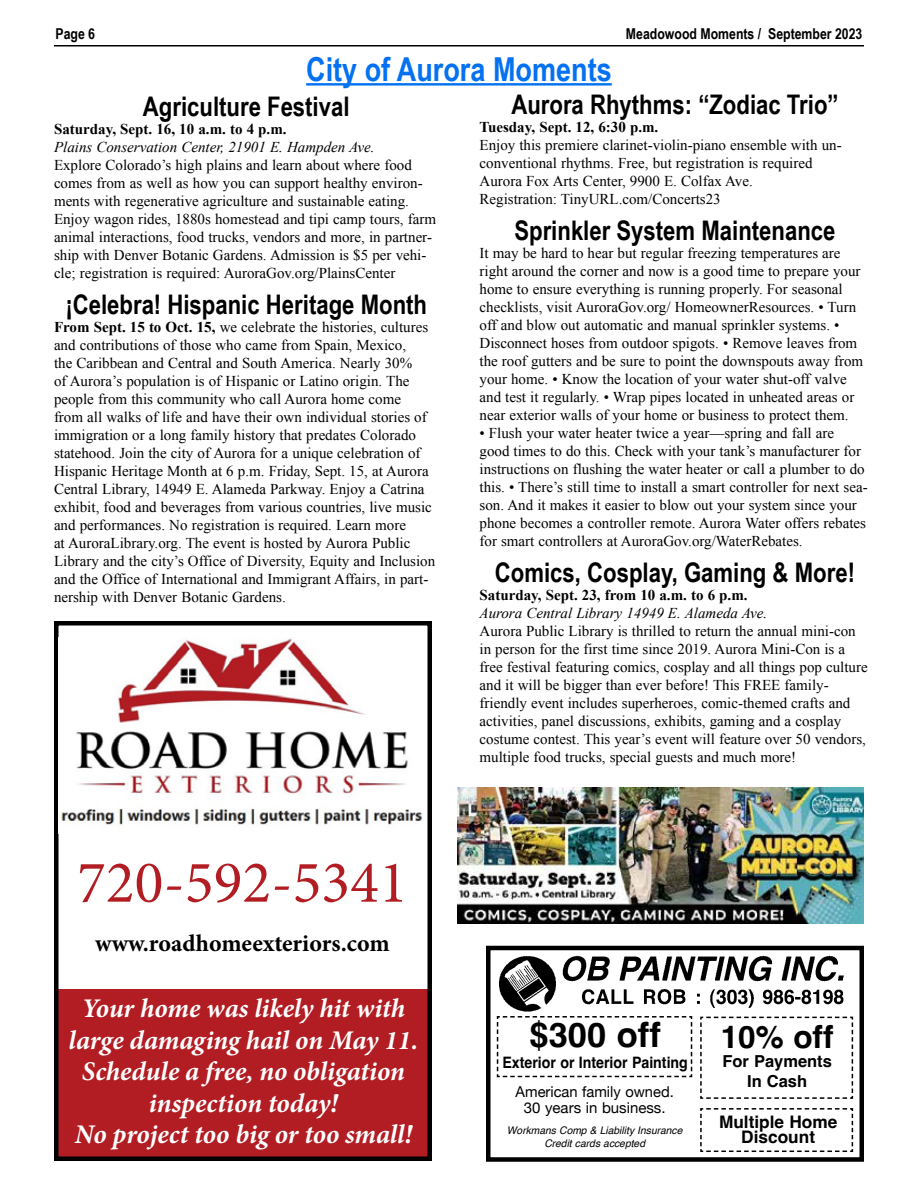
<style>
.page{position:relative;width:918px;height:1188px;background:#fff}
.page>*{position:absolute;margin:0;border:0;box-sizing:border-box;transform-origin:0 0}
.t1{font:60px "Minion Pro";color:#b21d23}
.t2{font:700 34.5px "Helvetica";color:#000}
.t3{font:700 33px "Arial Narrow";color:#0471f2}
.t4{font:700 31.5px "Helvetica";color:#000}
.t5{font:700 27px "Arial Narrow";color:#000}
.t6{font:italic 700 27px/31.5px "Minion Pro";letter-spacing:-.005em;color:#fff;text-align:center}
.t7{font:700 24px "Minion Pro";color:#000}
.t8{font:700 17.25px/15px "Helvetica";color:#000;text-align:center}
.t9{font:700 16.5px/19.5px "Helvetica";color:#000;text-align:center}
.t10{font:700 15.75px "Helvetica";color:#000;scale:.9 1}
.t11{font:15px/18px "Times New Roman";color:#000}
.t12{font:700 15px "Times New Roman";color:#000}
.t13{font:italic 15px "Times New Roman";color:#000}
.t14{font:15px/15.3px "Helvetica Neue";color:#000;text-align:center}
.t15{font:700 15px "Arial Narrow";color:#000}
.t16{font:italic 10.5px/13.5px "Helvetica";color:#000;text-align:center}
.s1{font-weight:700}
</style>
<div class="page">
<hr style="left:54px;top:45px;width:810px;height:1px;background:#000">
<div style="left:54px;top:989px;width:378px;height:170px;background:#b21d23"></div>
<div style="left:54px;top:621px;width:378px;height:540px;border:4px solid #000"></div>
<img style="left:58px;top:637px;width:365px;height:197px">
<div style="left:486px;top:946px;width:378px;height:216px;border:4px solid #000"></div>
<svg style="left:496px;top:1016px;width:197px;height:62px"></svg>
<svg style="left:700px;top:1016px;width:154px;height:83px"></svg>
<svg style="left:700px;top:1108px;width:154px;height:44px"></svg>
<img style="left:486px;top:952px;width:358px;height:63px">
<img style="left:458px;top:788px;width:406px;height:135px">
<hr style="left:306px;top:83px;width:306px;height:3px;background:#0471f2">
<p class="t15" style="left:56px;top:23px;width:41px">Page 6</p>
<p class="t15" style="left:626px;top:23px;width:238px">Meadowood Moments / September 2023</p>
<h3 class="t3" style="left:306px;top:44px;width:307px">City of Aurora Moments</h3>
<h3 class="t5" style="left:143px;top:86px;width:208px">Agriculture Festival</h3>
<p class="t12" style="left:54px;top:119px;width:234px">Saturday, Sept. 16, 10 a.m. to 4 p.m.</p>
<p class="t13" style="left:54px;top:137px;width:322px">Plains Conservation Center, 21901 E. Hampden Ave.</p>
<p class="t11" style="left:54px;top:156px;width:384px">Explore Colorado’s high plains and learn about where food comes from as well as how you can support healthy environ&shy;ments with regenerative agriculture and sustainable eating.<br>Enjoy wagon rides, 1880s homestead and tipi camp tours, farm animal interactions, food trucks, vendors and more, in partner&shy;ship with Denver Botanic Gardens. Admission is $5 per vehi&shy;cle; registration is required: AuroraGov.org/PlainsCenter</p>
<h3 class="t5" style="left:65px;top:284px;width:363px">¡Celebra! Hispanic Heritage Month</h3>
<p class="t11" style="left:54px;top:318px;width:383px"><span class="s1">From Sept. 15 to Oct. 15,</span> we celebrate the histories, cultures and contributions of those who came from Spain, Mexico,<br>the Caribbean and Central and South America. Nearly 30%<br>of Aurora’s population is of Hispanic or Latino origin. The people from this community who call Aurora home come<br>from all walks of life and have their own individual stories of immigration or a long family history that predates Colorado statehood. Join the city of Aurora for a unique celebration of Hispanic Heritage Month at 6 p.m. Friday, Sept. 15, at Aurora Central Library, 14949 E. Alameda Parkway. Enjoy a Catrina exhibit, food and beverages from various countries, live music and performances. No registration is required. Learn more<br>at AuroraLibrary.org. The event is hosted by Aurora Public Library and the city’s Office of Diversity, Equity and Inclusion and the Office of International and Immigrant Affairs, in part&shy;nership with Denver Botanic Gardens.</p>
<h1 class="t1" style="left:77px;top:842px;width:332px">720-592-5341</h1>
<h3 class="t7" style="left:95px;top:927px;width:296px">www.roadhomeexteriors.com</h3>
<h3 class="t6" style="left:69px;top:992px;width:351px">Your home was likely hit with large damaging hail on May 11.<br>Schedule a free, no obligation inspection today!<br>No project too big or too small!</h3>
<h3 class="t5" style="left:511px;top:84px;width:329px">Aurora Rhythms: “Zodiac Trio”</h3>
<p class="t12" style="left:480px;top:116px;width:180px">Tuesday, Sept. 12, 6:30 p.m.</p>
<p class="t11" style="left:480px;top:135px;width:364px">Enjoy this premiere clarinet-violin-piano ensemble with un&shy;conventional rhythms. Free, but registration is required Aurora Fox Arts Center, 9900 E. Colfax Ave.<br>Registration: TinyURL.com/Concerts23</p>
<h3 class="t5" style="left:514px;top:210px;width:323px">Sprinkler System Maintenance</h3>
<p class="t11" style="left:480px;top:243px;width:385px">It may be hard to hear but regular freezing temperatures are right around the corner and now is a good time to prepare your home to ensure everything is running properly. For seasonal checklists, visit AuroraGov.org/ HomeownerResources. • Turn off and blow out automatic and manual sprinkler systems. • Disconnect hoses from outdoor spigots. • Remove leaves from the roof gutters and be sure to point the downspouts away from your home. • Know the location of your water shut-off valve and test it regularly. • Wrap pipes located in unheated areas or near exterior walls of your home or business to protect them.</p>
<p class="t11" style="left:480px;top:423px;width:390px">• Flush your water heater twice a year—spring and fall are good times to do this. Check with your tank’s manufacturer for instructions on flushing the water heater or call a plumber to do this. • There’s still time to install a smart controller for next sea&shy;son. And it makes it easier to blow out your system since your phone becomes a controller remote. Aurora Water offers rebates for smart controllers at AuroraGov.org/WaterRebates.</p>
<h3 class="t5" style="left:495px;top:552px;width:362px">Comics, Cosplay, Gaming &amp; More!</h3>
<p class="t12" style="left:480px;top:584px;width:270px">Saturday, Sept. 23, from 10 a.m. to 6 p.m.</p>
<p class="t13" style="left:480px;top:602px;width:289px">Aurora Central Library 14949 E. Alameda Ave.</p>
<p class="t11" style="left:480px;top:621px;width:390px">Aurora Public Library is thrilled to return the annual mini-con in person for the first time since 2019. Aurora Mini-Con is a free festival featuring comics, cosplay and all things pop culture and it will be bigger than ever before! This FREE family&shy;friendly event includes superheroes, comic-themed crafts and activities, panel discussions, exhibits, gaming and a cosplay costume contest. This year’s event will feature over 50 vendors, multiple food trucks, special guests and much more!</p>
<h2 class="t2" style="left:530px;top:1014px;width:133px">$300 off</h2>
<p class="t10" style="left:502px;top:1053px;width:208px">Exterior or Interior Painting</p>
<h3 class="t4" style="left:721px;top:1017px;width:114px">10% off</h3>
<p class="t9" style="left:722px;top:1054px;width:111px">For Payments<br>In Cash</p>
<p class="t14" style="left:516px;top:1085px;width:160px">American family owned.<br>30 years in business.</p>
<p class="t16" style="left:507px;top:1124px;width:177px">Workmans Comp &amp; Liability Insurance<br>Credit cards accepted</p>
<p class="t8" style="left:719px;top:1116px;width:120px">Multiple Home<br>Discount</p>
</div>
